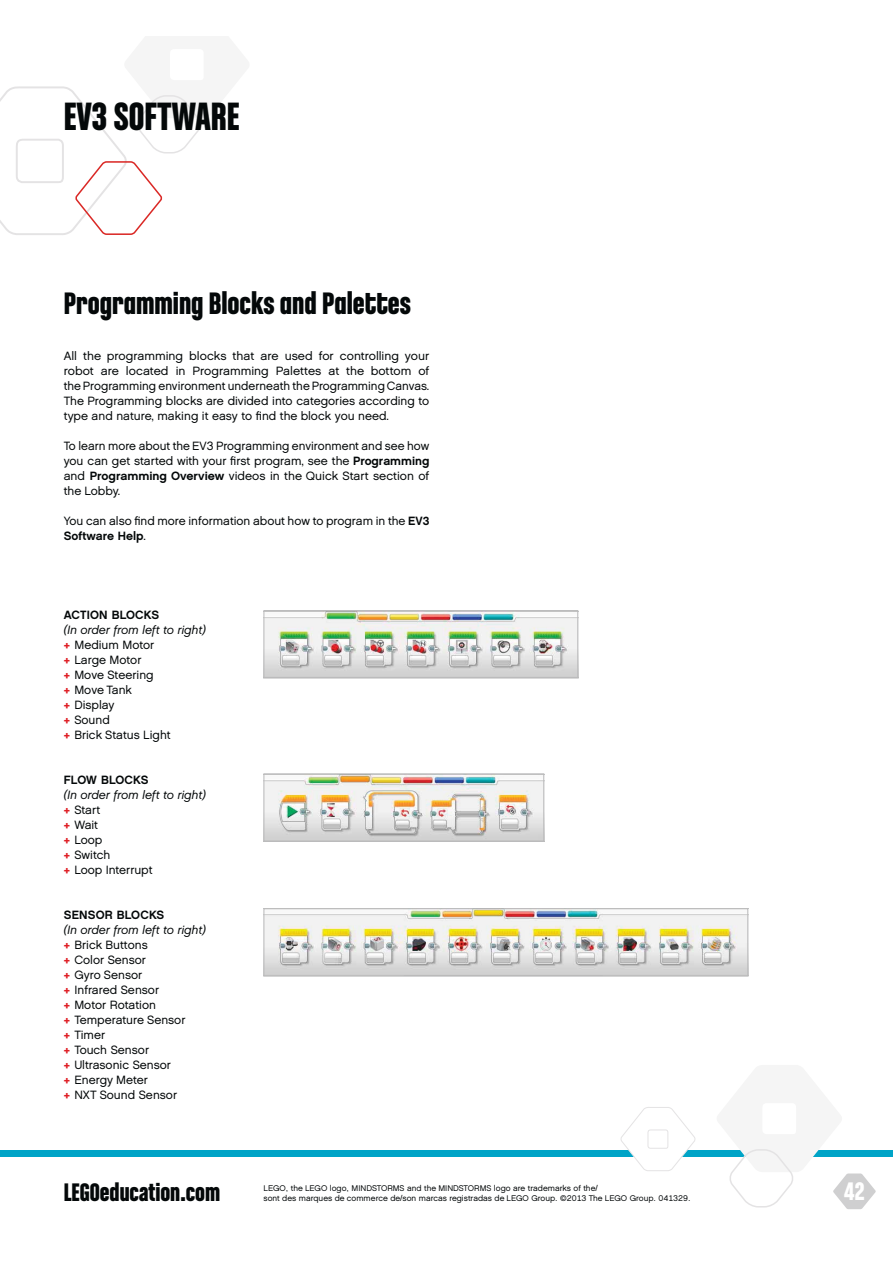
<style>
.page{position:relative;width:893px;height:1263px;background:#fff}
.page>*{position:absolute;margin:0;border:0;box-sizing:border-box;transform-origin:0 0}
.t1{font:700 42px "LEGO Chalet Comprime 80";color:#040809}
.t2{font:700 33px "LEGO Chalet Comprime 80";color:#040809}
.t3{font:700 27px "LEGO Chalet Comprime 60";color:#040809}
.t4{font:700 27px "LEGO Chalet Comprime 80";color:#fff}
.t5{font:12px/15px "LEGO Chalet 60";color:#040809}
.t6{font:700 12px "LEGO Chalet 60";letter-spacing:.015em;color:#040809}
.t7{font:8.25px/9.8px "LEGO Chalet 60";color:#040809}
.s1{font-weight:700}
.s2{font-style:italic}
.s3{font-weight:700;color:#df1e25}
</style>
<div class="page">
<div style="left:0;top:1150px;width:893px;height:6px;background:#00a4c7"></div>
<svg style="left:620px;top:1107px;width:76px;height:64px"></svg>
<svg style="left:0;top:86px;width:201px;height:149px"></svg>
<svg style="left:717px;top:1149px;width:159px;height:60px"></svg>
<img style="left:266px;top:612px;width:310px;height:64px">
<div style="left:264px;top:610px;width:314px;height:68px;border:1px solid #bbbbbc"></div>
<img style="left:266px;top:775px;width:276px;height:64px">
<div style="left:264px;top:773px;width:280px;height:68px;border:1px solid #bbbbbc"></div>
<img style="left:266px;top:910px;width:480px;height:64px">
<div style="left:264px;top:908px;width:484px;height:68px;border:1px solid #bbbbbc"></div>
<h1 class="t1" style="left:64px;top:99px;width:177px">EV3 SOFTWARE</h1>
<h2 class="t2" style="left:64px;top:291px;width:349px">Programming Blocks and Palettes</h2>
<p class="t5" style="left:64px;top:350px;width:367px;text-align:justify">All the programming blocks that are used for controlling your robot are located in Programming Palettes at the bottom of the Programming environment underneath the Programming Canvas.<br>The Programming blocks are divided into categories according to type and nature, making it easy to find the block you need.</p>
<p class="t5" style="left:64px;top:439px;width:367px;text-align:justify">To learn more about the EV3 Programming environment and see how you can get started with your first program, see the <span class="s1">Programming </span>and <span class="s1">Programming Overview</span> videos in the Quick Start section of the Lobby.</p>
<p class="t5" style="left:64px;top:514px;width:367px">You can also find more information about how to program in the <span class="s1">EV3<br>Software Help</span>.</p>
<p class="t6" style="left:64px;top:611px;width:97px">ACTION BLOCKS</p>
<p class="t5" style="left:64px;top:624px;width:144px"><span class="s2">(In order from left to right) </span><span class="s3">+</span> Medium Motor<br><span class="s3">+</span> Large Motor<br><span class="s3">+</span> Move Steering<br><span class="s3">+</span> Move Tank<br><span class="s3">+</span> Display<br><span class="s3">+</span> Sound<br><span class="s3">+</span> Brick Status Light</p>
<p class="t6" style="left:64px;top:775px;width:86px">FLOW BLOCKS</p>
<p class="t5" style="left:64px;top:789px;width:144px"><span class="s2">(In order from left to right) </span><span class="s3">+</span> Start<br><span class="s3">+</span> Wait<br><span class="s3">+</span> Loop<br><span class="s3">+</span> Switch<br><span class="s3">+</span> Loop Interrupt</p>
<p class="t6" style="left:64px;top:910px;width:102px">SENSOR BLOCKS</p>
<p class="t5" style="left:64px;top:924px;width:144px"><span class="s2">(In order from left to right) </span><span class="s3">+</span> Brick Buttons<br><span class="s3">+</span> Color Sensor<br><span class="s3">+</span> Gyro Sensor<br><span class="s3">+</span> Infrared Sensor<br><span class="s3">+</span> Motor Rotation<br><span class="s3">+</span> Temperature Sensor<br><span class="s3">+</span> Timer<br><span class="s3">+</span> Touch Sensor<br><span class="s3">+</span> Ultrasonic Sensor<br><span class="s3">+</span> Energy Meter<br><span class="s3">+</span> NXT Sound Sensor</p>
<h3 class="t3" style="left:64px;top:1176px;width:158px">LEGOeducation.com</h3>
<h3 class="t4" style="left:844px;top:1181px;width:22px">42</h3>
<p class="t7" style="left:264px;top:1184px;width:428px">LEGO, the LEGO logo, MINDSTORMS and the MINDSTORMS logo are trademarks of the/<br>sont des marques de commerce de/son marcas registradas de LEGO Group. ©2013 The LEGO Group. 041329.</p>
</div>
